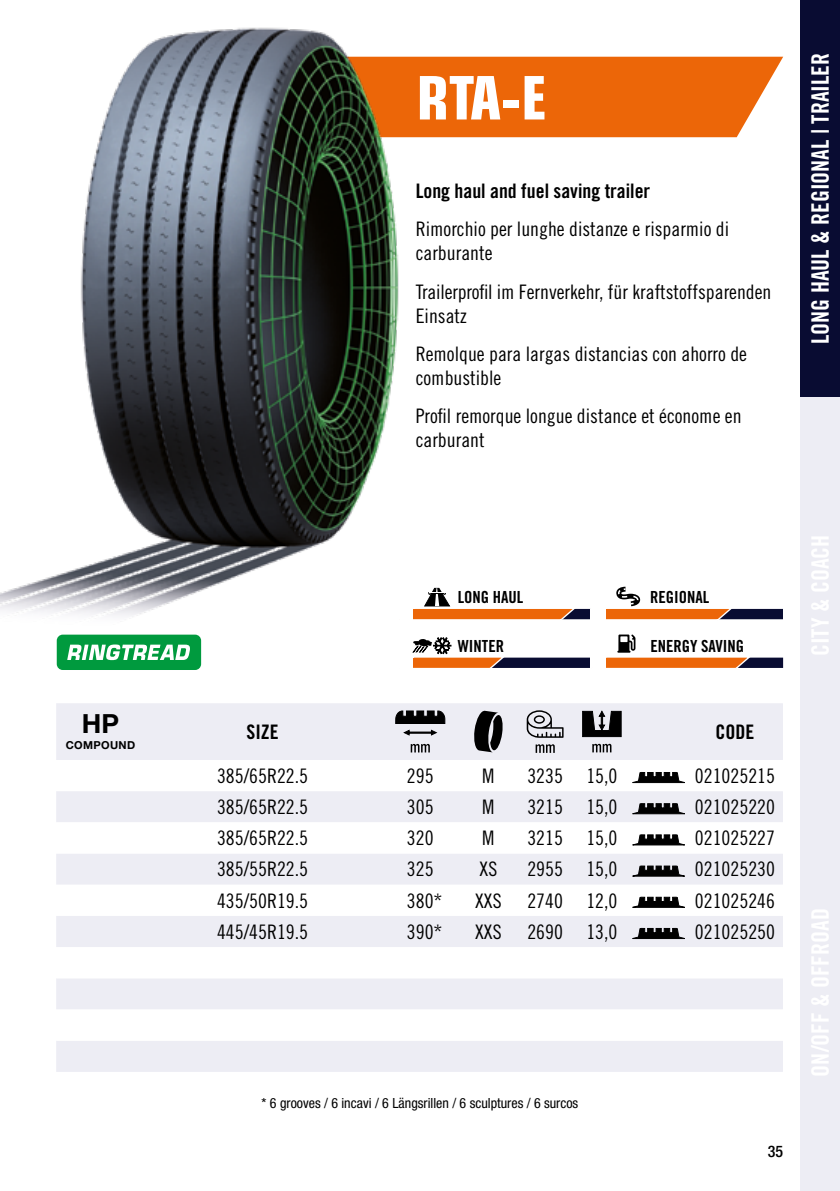
<style>
.page{position:relative;width:840px;height:1191px;background:#fff}
.page>*{position:absolute;margin:0;border:0;box-sizing:border-box;transform-origin:0 0}
.t1{font:700 condensed 60px "Eurostile LT Std";color:#fff}
.t2{font:700 26.4px "Helvetica Neue LT Std";color:#000}
.t3{font:24px "Trade Gothic LT Std Bd Cn 20";color:#fff}
.t4{font:20px/24px "Trade Gothic LT Std Cn 18";color:#000}
.t5{font:20px "Trade Gothic LT Std Bd Cn 20";color:#000}
.t6{font:16.6px "Trade Gothic LT Std Bd Cn 20";color:#000}
.t7{font:500 condensed 16px "Helvetica Neue LT Std";color:#000}
.t8{font:condensed 14px "Helvetica Neue LT Std";color:#000}
.t9{font:700 11px "Helvetica Neue LT Std";letter-spacing:.03em;color:#000}
</style>
<div class="page">
<div style="left:799px;top:397px;width:40px;height:397px;background:#ededf4"></div>
<div style="left:799px;top:794px;width:40px;height:397px;background:#ededf4"></div>
<div style="left:799px;top:0;width:40px;height:397px;background:#090c32"></div>
<div style="left:398px;top:57px;width:384px;height:80px;background:#ec6608"></div>
<img style="left:0;top:27px;width:398px;height:624px">
<div style="left:56px;top:703px;width:726px;height:368px;background:#ededf4"></div>
<svg style="left:56px;top:760px;width:726px;height:280px"></svg>
<svg style="left:395px;top:710px;width:50px;height:25px"></svg>
<svg style="left:410px;top:744px;width:19px;height:8px"></svg>
<svg style="left:473px;top:710px;width:30px;height:42px"></svg>
<svg style="left:535px;top:744px;width:19px;height:9px"></svg>
<svg style="left:526px;top:710px;width:37px;height:28px"></svg>
<svg style="left:581px;top:710px;width:40px;height:27px"></svg>
<svg style="left:592px;top:744px;width:19px;height:8px"></svg>
<svg style="left:631px;top:772px;width:56px;height:11px"></svg>
<svg style="left:631px;top:803px;width:56px;height:11px"></svg>
<svg style="left:631px;top:834px;width:56px;height:11px"></svg>
<svg style="left:631px;top:865px;width:56px;height:11px"></svg>
<svg style="left:631px;top:897px;width:56px;height:11px"></svg>
<svg style="left:631px;top:928px;width:56px;height:11px"></svg>
<div style="left:57px;top:634px;width:144px;height:36px;background:#009a3e;border-radius:6px"></div>
<svg style="left:67px;top:644px;width:123px;height:16px"></svg>
<svg style="left:394px;top:634px;width:388px;height:34px"></svg>
<svg style="left:394px;top:586px;width:388px;height:36px"></svg>
<h2 class="t2" style="left:82px;top:707px;width:39px">HP</h2>
<p class="t9" style="left:66px;top:738px;width:71px">COMPOUND</p>
<h1 class="t1" style="left:416px;top:62px;width:132px">RTA-E</h1>
<p class="t5" style="left:415px;top:179px;width:236px">Long haul and fuel saving trailer</p>
<p class="t4" style="left:415px;top:217px;width:315px">Rimorchio per lunghe distanze e risparmio di carburante</p>
<p class="t4" style="left:415px;top:279px;width:357px">Trailerprofil im Fernverkehr, für kraftstoffsparenden<br>Einsatz</p>
<p class="t4" style="left:415px;top:341px;width:332px">Remolque para largas distancias con ahorro de combustible</p>
<p class="t4" style="left:415px;top:404px;width:327px">Profil remorque longue distance et économe en carburant</p>
<p class="t3" style="left:805px;top:344px;width:292px;rotate:-90deg">LONG HAUL &amp; REGIONAL | TRAILER</p>
<p class="t6" style="left:457px;top:587px;width:67px">LONG HAUL</p>
<p class="t6" style="left:649px;top:587px;width:61px">REGIONAL</p>
<p class="t6" style="left:457px;top:636px;width:48px">WINTER</p>
<p class="t6" style="left:650px;top:636px;width:95px">ENERGY SAVING</p>
<p class="t5" style="left:246px;top:719px;width:34px">SIZE</p>
<p class="t5" style="left:715px;top:719px;width:40px">CODE</p>
<p class="t4" style="left:217px;top:763px;width:93px">385/65R22.5</p>
<p class="t4" style="left:406px;top:763px;width:28px">295</p>
<p class="t4" style="left:482px;top:763px;width:14px">M</p>
<p class="t4" style="left:527px;top:763px;width:92px">3235 15,0</p>
<p class="t4" style="left:694px;top:763px;width:81px">021025215</p>
<p class="t4" style="left:217px;top:794px;width:93px">385/65R22.5</p>
<p class="t4" style="left:406px;top:794px;width:28px">305</p>
<p class="t4" style="left:482px;top:794px;width:14px">M</p>
<p class="t4" style="left:527px;top:794px;width:92px">3215 15,0</p>
<p class="t4" style="left:694px;top:794px;width:81px">021025220</p>
<p class="t4" style="left:217px;top:826px;width:93px">385/65R22.5</p>
<p class="t4" style="left:406px;top:826px;width:28px">320</p>
<p class="t4" style="left:482px;top:826px;width:14px">M</p>
<p class="t4" style="left:527px;top:826px;width:92px">3215 15,0</p>
<p class="t4" style="left:694px;top:826px;width:81px">021025227</p>
<p class="t4" style="left:217px;top:857px;width:93px">385/55R22.5</p>
<p class="t4" style="left:406px;top:857px;width:28px">325</p>
<p class="t4" style="left:479px;top:857px;width:19px">XS</p>
<p class="t4" style="left:527px;top:857px;width:91px">2955 15,0</p>
<p class="t4" style="left:694px;top:857px;width:81px">021025230</p>
<p class="t4" style="left:217px;top:888px;width:93px">435/50R19.5</p>
<p class="t4" style="left:406px;top:888px;width:37px">380*</p>
<p class="t4" style="left:475px;top:888px;width:28px">XXS</p>
<p class="t4" style="left:527px;top:888px;width:91px">2740 12,0</p>
<p class="t4" style="left:694px;top:888px;width:81px">021025246</p>
<p class="t4" style="left:217px;top:919px;width:93px">445/45R19.5</p>
<p class="t4" style="left:406px;top:919px;width:37px">390*</p>
<p class="t4" style="left:475px;top:919px;width:28px">XXS</p>
<p class="t4" style="left:527px;top:919px;width:91px">2690 13,0</p>
<p class="t4" style="left:694px;top:919px;width:81px">021025250</p>
<p class="t8" style="left:261px;top:1095px;width:318px">* 6 grooves / 6 incavi / 6 Längsrillen / 6 sculptures / 6 surcos</p>
<p class="t7" style="left:767px;top:1141px;width:17px">35</p>
</div>
